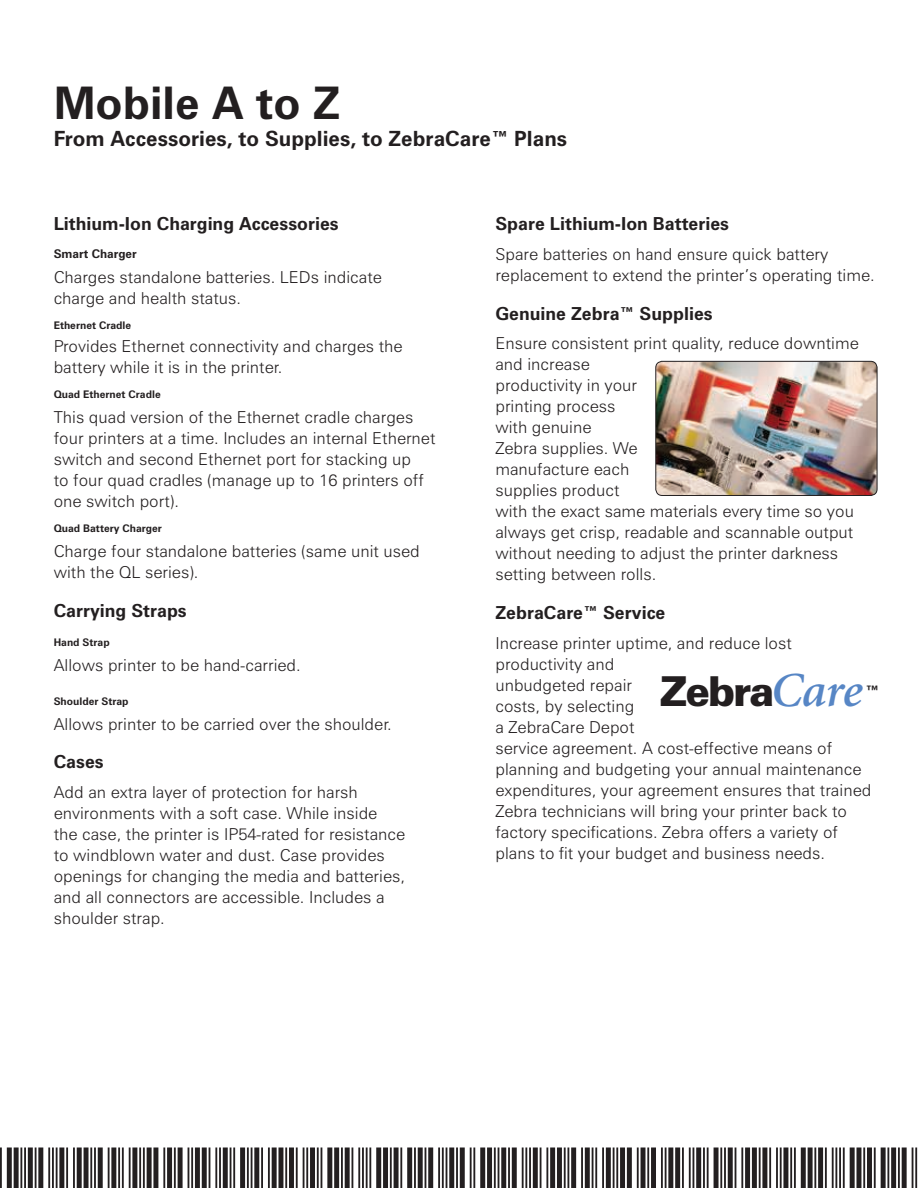
<style>
.page{position:relative;width:918px;height:1188px;background:#fff}
.page>*{position:absolute;margin:0;border:0;box-sizing:border-box;transform-origin:0 0}
.t1{font:700 45px "Zurich BT";color:#231f20}
.t2{font:900 41.25px "Zurich BT";letter-spacing:-.05em;color:#231f20}
.t3{font:700 21px "Zurich BT";color:#231f20}
.t4{font:700 18px "Zurich BT";color:#231f20}
.t5{font:700 17.4px "Zurich BT";color:#231f20}
.t6{font:300 16.5px/21px "Zurich BT";color:#231f20}
.t7{font:700 12px "Zurich BT";color:#231f20}
.t8{font:700 10.5px "Zurich BT";color:#231f20}
.s1{font-family:"Minion";font-weight:600;font-style:italic;font-size:48.9px;color:#5786c5}
</style>
<div class="page">
<svg style="left:0;top:1147px;width:918px;height:41px"></svg>
<svg style="left:0;top:1148px;width:917px;height:40px"></svg>
<img style="left:657px;top:361px;width:219px;height:133px">
<div style="left:655px;top:361px;width:223px;height:135px;border:1px solid #231f20;border-radius:6px"></div>
<h1 class="t1" style="left:54px;top:86px;width:288px">Mobile A to Z</h1>
<p class="t3" style="left:54px;top:131px;width:515px">From Accessories, to Supplies, to ZebraCare™ Plans</p>
<p class="t4" style="left:54px;top:217px;width:287px">Lithium-Ion Charging Accessories</p>
<p class="t7" style="left:54px;top:249px;width:85px">Smart Charger</p>
<p class="t6" style="left:54px;top:268px;width:330px">Charges standalone batteries. LEDs indicate charge and health status.</p>
<p class="t8" style="left:54px;top:321px;width:79px">Ethernet Cradle</p>
<p class="t6" style="left:54px;top:337px;width:351px">Provides Ethernet connectivity and charges the battery while it is in the printer.</p>
<p class="t8" style="left:54px;top:390px;width:109px">Quad Ethernet Cradle</p>
<p class="t6" style="left:54px;top:408px;width:383px">This quad version of the Ethernet cradle charges four printers at a time. Includes an internal Ethernet switch and second Ethernet port for stacking up<br>to four quad cradles (manage up to 16 printers off one switch port).</p>
<p class="t8" style="left:54px;top:524px;width:110px">Quad Battery Charger</p>
<p class="t6" style="left:54px;top:542px;width:368px">Charge four standalone batteries (same unit used with the QL series).</p>
<p class="t4" style="left:54px;top:604px;width:135px">Carrying Straps</p>
<p class="t8" style="left:54px;top:638px;width:58px">Hand Strap</p>
<p class="t6" style="left:54px;top:656px;width:249px">Allows printer to be hand-carried.</p>
<p class="t8" style="left:54px;top:697px;width:76px">Shoulder Strap</p>
<p class="t6" style="left:54px;top:715px;width:340px">Allows printer to be carried over the shoulder.</p>
<p class="t4" style="left:54px;top:755px;width:52px">Cases</p>
<p class="t6" style="left:54px;top:783px;width:353px">Add an extra layer of protection for harsh environments with a soft case. While inside the case, the printer is IP54-rated for resistance to windblown water and dust. Case provides openings for changing the media and batteries, and all connectors are accessible. Includes a shoulder strap.</p>
<p class="t4" style="left:495px;top:217px;width:235px">Spare Lithium-Ion Batteries</p>
<p class="t6" style="left:495px;top:245px;width:381px">Spare batteries on hand ensure quick battery replacement to extend the printer’s operating time.</p>
<p class="t4" style="left:495px;top:307px;width:219px">Genuine Zebra™ Supplies</p>
<p class="t6" style="left:495px;top:334px;width:365px">Ensure consistent print quality, reduce downtime and increase<br>productivity in your<br>printing process<br>with genuine<br>Zebra supplies. We<br>manufacture each<br>supplies product<br>with the exact same materials every time so you always get crisp, readable and scannable output without needing to adjust the printer darkness setting between rolls.</p>
<p class="t4" style="left:495px;top:606px;width:172px">ZebraCare™ Service</p>
<p class="t6" style="left:495px;top:634px;width:377px">Increase printer uptime, and reduce lost productivity and<br>unbudgeted repair<br>costs, by selecting<br>a ZebraCare Depot<br>service agreement. A cost-effective means of planning and budgeting your annual maintenance expenditures, your agreement ensures that trained Zebra technicians will bring your printer back to factory specifications. Zebra offers a variety of plans to fit your budget and business needs.</p>
<h2 class="t2" style="left:660px;top:668px;width:204px">Zebra<span class="s1">Care</span></h2>
<p class="t5" style="left:865px;top:681px;width:16px">™</p>
</div>
